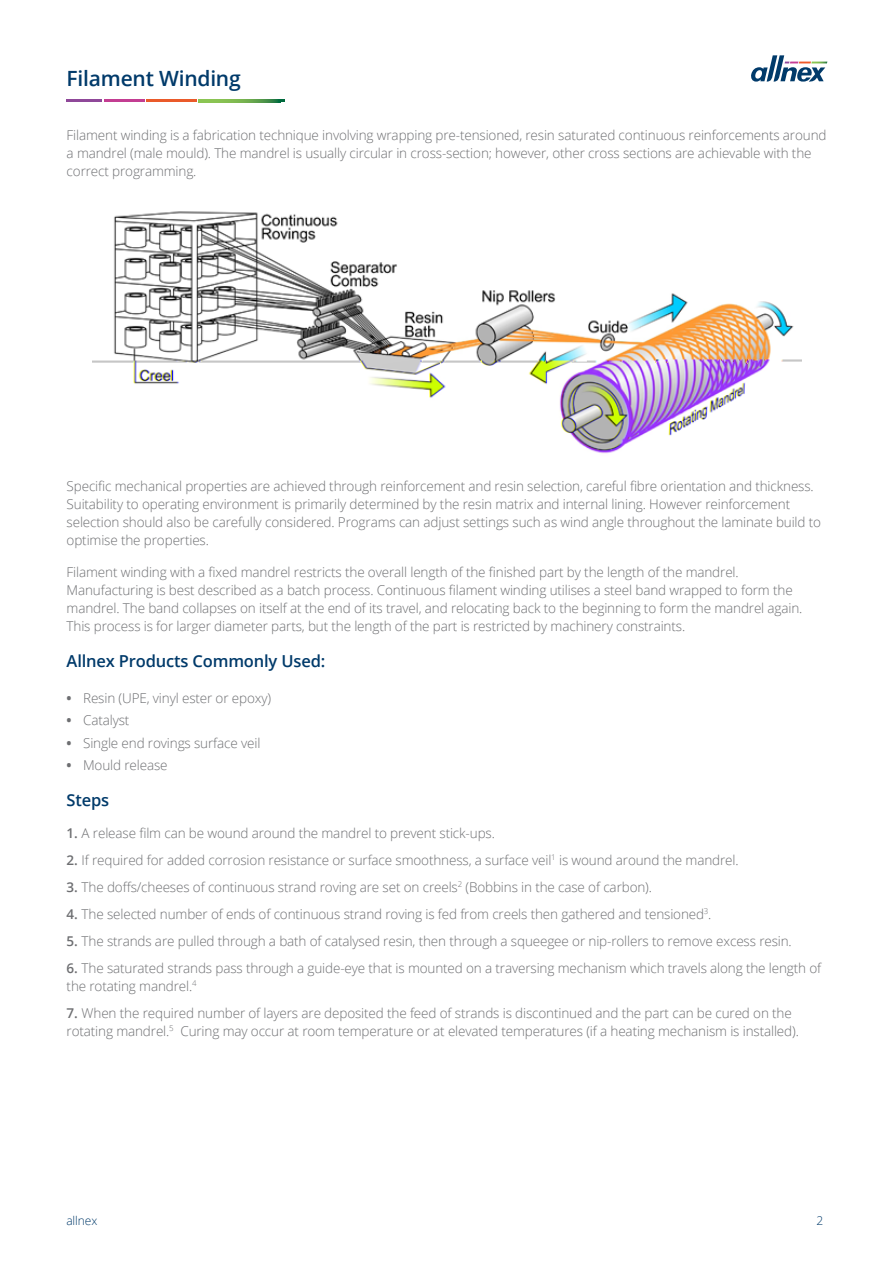
<style>
.page{position:relative;width:893px;height:1263px;background:#fff}
.page>*{position:absolute;margin:0;border:0;box-sizing:border-box;transform-origin:0 0}
.t1{font:600 21px "Open Sans";letter-spacing:-.01em;color:#003a6a}
.t2{font:600 16.5px "Open Sans";letter-spacing:-.01em;color:#003a6a}
.t3{font:300 13.5px/18px "Open Sans";letter-spacing:-.01em;color:#6d6e71}
.t4{font:300 12px "Open Sans";letter-spacing:-.005em;color:#003a6a}
.s1{font-weight:700}
.s2{font-weight:600}
</style>
<div class="page">
<svg style="left:751px;top:55px;width:76px;height:27px"></svg>
<hr style="left:67px;top:100px;width:35px;height:2px;background:#8f4899">
<hr style="left:104px;top:100px;width:40px;height:2px;background:#c33d92">
<hr style="left:146px;top:100px;width:50px;height:2px;background:#ea5a2a">
<svg style="left:198px;top:100px;width:82px;height:2px"></svg>
<img style="left:92px;top:211px;width:710px;height:243px">
<h1 class="t1" style="left:67px;top:64px;width:176px">Filament Winding</h1>
<p class="t3" style="left:67px;top:126px;width:761px">Filament winding is a fabrication technique involving wrapping pre-tensioned, resin saturated continuous reinforcements around a mandrel (male mould). The mandrel is usually circular in cross-section; however, other cross sections are achievable with the correct programming.</p>
<p class="t3" style="left:67px;top:477px;width:756px">Specific mechanical properties are achieved through reinforcement and resin selection, careful fibre orientation and thickness.<br>Suitability to operating environment is primarily determined by the resin matrix and internal lining. However reinforcement selection should also be carefully considered. Programs can adjust settings such as wind angle throughout the laminate build to optimise the properties.</p>
<p class="t3" style="left:67px;top:562px;width:737px">Filament winding with a fixed mandrel restricts the overall length of the finished part by the length of the mandrel.<br>Manufacturing is best described as a batch process. Continuous filament winding utilises a steel band wrapped to form the mandrel. The band collapses on itself at the end of its travel, and relocating back to the beginning to form the mandrel again.<br>This process is for larger diameter parts, but the length of the part is restricted by machinery constraints.</p>
<p class="t2" style="left:67px;top:649px;width:260px">Allnex Products Commonly Used:</p>
<p class="t3" style="left:67px;top:688px;width:206px"><span class="s1">•</span> Resin (UPE, vinyl ester or epoxy)</p>
<p class="t3" style="left:67px;top:711px;width:64px"><span class="s1">•</span> Catalyst</p>
<p class="t3" style="left:67px;top:733px;width:195px"><span class="s1">•</span> Single end rovings surface veil</p>
<p class="t3" style="left:67px;top:756px;width:102px"><span class="s1">•</span> Mould release</p>
<p class="t2" style="left:67px;top:789px;width:44px">Steps</p>
<p class="t3" style="left:67px;top:823px;width:430px"><span class="s2">1.</span> A release film can be wound around the mandrel to prevent stick-ups.</p>
<p class="t3" style="left:67px;top:850px;width:674px"><span class="s2">2.</span> If required for added corrosion resistance or surface smoothness, a surface veil<sup>1</sup> is wound around the mandrel.</p>
<p class="t3" style="left:67px;top:877px;width:587px"><span class="s2">3.</span> The doffs/cheeses of continuous strand roving are set on creels<sup>2</sup> (Bobbins in the case of carbon).</p>
<p class="t3" style="left:67px;top:904px;width:646px"><span class="s2">4.</span> The selected number of ends of continuous strand roving is fed from creels then gathered and tensioned<sup>3</sup>.</p>
<p class="t3" style="left:67px;top:931px;width:727px"><span class="s2">5.</span> The strands are pulled through a bath of catalysed resin, then through a squeegee or nip-rollers to remove excess resin.</p>
<p class="t3" style="left:67px;top:958px;width:756px"><span class="s2">6.</span> The saturated strands pass through a guide-eye that is mounted on a traversing mechanism which travels along the length of the rotating mandrel.<sup>4</sup></p>
<p class="t3" style="left:67px;top:1003px;width:734px"><span class="s2">7.</span> When the required number of layers are deposited the feed of strands is discontinued and the part can be cured on the rotating mandrel.<sup>5</sup> Curing may occur at room temperature or at elevated temperatures (if a heating mechanism is installed).</p>
<p class="t4" style="left:66px;top:1212px;width:33px">allnex</p>
<p class="t4" style="left:816px;top:1212px;width:8px">2</p>
</div>
